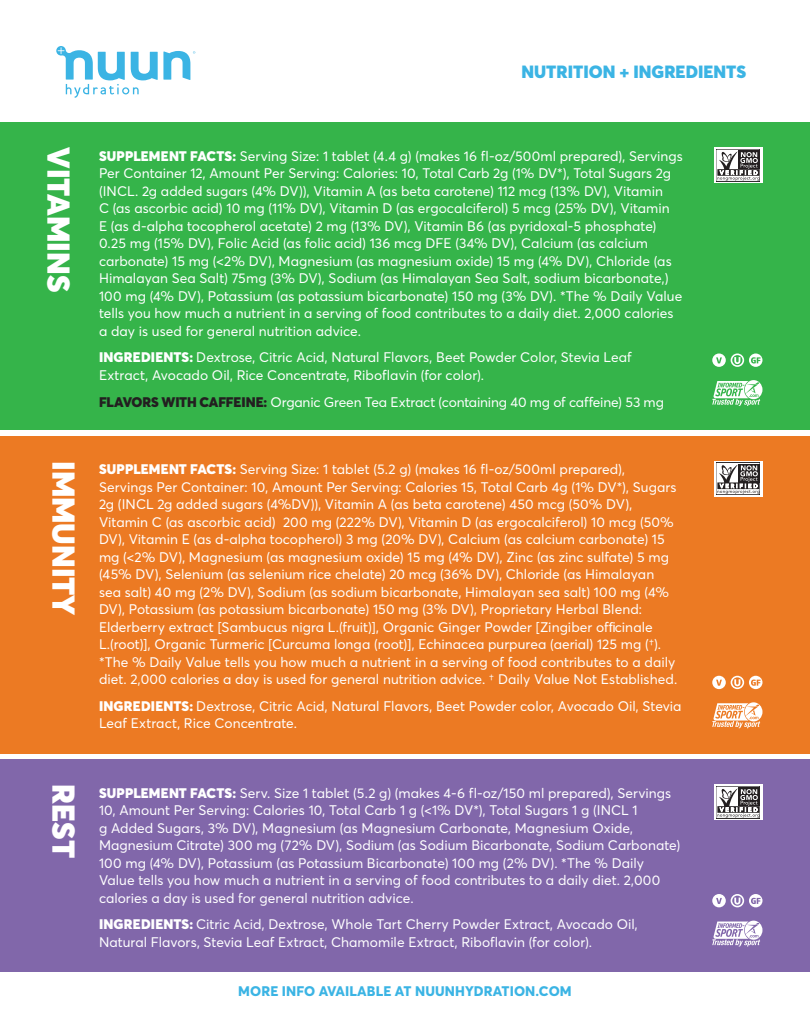
<style>
.page{position:relative;width:810px;height:1035px;background:#fff}
.page>*{position:absolute;margin:0;border:0;box-sizing:border-box;transform-origin:0 0}
.t1{font:900 31.25px "Averta PE";color:#fff}
.t2{font:900 17.5px "Averta PE";color:#3bb4e4}
.Nutrition{font:13.75px/17.5px "Averta PE";letter-spacing:.005em;color:#fff}
.Nutrition-2{font:13.75px "Averta PE";letter-spacing:-.015em;color:#fff}
.Nutrition-3{font:800 13.75px "Averta PE";letter-spacing:.01em;color:#3bb4e4}
.s1{font-weight:900}
.s2{font-weight:900;color:#231f20}
</style>
<div class="page">
<div style="left:0;top:760px;width:810px;height:212px;background:#8167aa"></div>
<svg style="left:712px;top:921px;width:50px;height:26px"></svg>
<svg style="left:714px;top:785px;width:48px;height:35px"></svg>
<svg style="left:717px;top:787px;width:43px;height:31px"></svg>
<svg style="left:712px;top:894px;width:51px;height:13px"></svg>
<div style="left:0;top:122px;width:810px;height:308px;background:#35b44a"></div>
<div style="left:0;top:436px;width:810px;height:317px;background:#ec7a23"></div>
<svg style="left:56px;top:46px;width:139px;height:52px"></svg>
<svg style="left:712px;top:380px;width:50px;height:26px"></svg>
<svg style="left:712px;top:702px;width:50px;height:26px"></svg>
<svg style="left:714px;top:148px;width:48px;height:35px"></svg>
<svg style="left:717px;top:150px;width:43px;height:31px"></svg>
<svg style="left:714px;top:461px;width:48px;height:35px"></svg>
<svg style="left:717px;top:463px;width:43px;height:31px"></svg>
<svg style="left:712px;top:354px;width:51px;height:13px"></svg>
<svg style="left:712px;top:676px;width:51px;height:13px"></svg>
<p class="t2" style="left:521px;top:60px;width:226px">NUTRITION + INGREDIENTS</p>
<p class="t1" style="left:81px;top:147px;width:147px;rotate:90deg">VITAMINS</p>
<p class="t1" style="left:86px;top:461px;width:156px;rotate:90deg">IMMUNITY</p>
<p class="t1" style="left:86px;top:784px;width:75px;rotate:90deg">REST</p>
<p class="Nutrition" style="left:99px;top:146px;width:585px"><span class="s1">SUPPLEMENT FACTS:</span> Serving Size: 1 tablet (4.4 g) (makes 16 fl-oz/500ml prepared), Servings Per Container 12, Amount Per Serving: Calories: 10, Total Carb 2g (1% DV*), Total Sugars 2g (INCL. 2g added sugars (4% DV)), Vitamin A (as beta carotene) 112 mcg (13% DV), Vitamin<br>C (as ascorbic acid) 10 mg (11% DV), Vitamin D (as ergocalciferol) 5 mcg (25% DV), Vitamin<br>E (as d-alpha tocopherol acetate) 2 mg (13% DV), Vitamin B6 (as pyridoxal-5 phosphate)<br>0.25 mg (15% DV), Folic Acid (as folic acid) 136 mcg DFE (34% DV), Calcium (as calcium carbonate) 15 mg (&lt;2% DV), Magnesium (as magnesium oxide) 15 mg (4% DV), Chloride (as Himalayan Sea Salt) 75mg (3% DV), Sodium (as Himalayan Sea Salt, sodium bicarbonate,)<br>100 mg (4% DV), Potassium (as potassium bicarbonate) 150 mg (3% DV). *The % Daily Value tells you how much a nutrient in a serving of food contributes to a daily diet. 2,000 calories a day is used for general nutrition advice.</p>
<p class="Nutrition" style="left:99px;top:348px;width:534px"><span class="s1">INGREDIENTS:</span> Dextrose, Citric Acid, Natural Flavors, Beet Powder Color, Stevia Leaf<br>Extract, Avocado Oil, Rice Concentrate, Riboflavin (for color).</p>
<p class="Nutrition-2" style="left:99px;top:393px;width:566px"><span class="s2">FLAVORS WITH CAFFEINE:</span> Organic Green Tea Extract (containing 40 mg of caffeine) 53 mg</p>
<p class="Nutrition" style="left:99px;top:460px;width:580px"><span class="s1">SUPPLEMENT FACTS:</span> Serving Size: 1 tablet (5.2 g) (makes 16 fl-oz/500ml prepared), Servings Per Container: 10, Amount Per Serving: Calories 15, Total Carb 4g (1% DV*), Sugars 2g (INCL 2g added sugars (4%DV)), Vitamin A (as beta carotene) 450 mcg (50% DV), Vitamin C (as ascorbic acid) 200 mg (222% DV), Vitamin D (as ergocalciferol) 10 mcg (50% DV), Vitamin E (as d-alpha tocopherol) 3 mg (20% DV), Calcium (as calcium carbonate) 15 mg (&lt;2% DV), Magnesium (as magnesium oxide) 15 mg (4% DV), Zinc (as zinc sulfate) 5 mg (45% DV), Selenium (as selenium rice chelate) 20 mcg (36% DV), Chloride (as Himalayan sea salt) 40 mg (2% DV), Sodium (as sodium bicarbonate, Himalayan sea salt) 100 mg (4% DV), Potassium (as potassium bicarbonate) 150 mg (3% DV), Proprietary Herbal Blend:<br>Elderberry extract [Sambucus nigra L.(fruit)], Organic Ginger Powder [Zingiber officinale L.(root)], Organic Turmeric [Curcuma longa (root)], Echinacea purpurea (aerial) 125 mg (†). *The % Daily Value tells you how much a nutrient in a serving of food contributes to a daily diet. 2,000 calories a day is used for general nutrition advice. † Daily Value Not Established.</p>
<p class="Nutrition" style="left:99px;top:697px;width:584px"><span class="s1">INGREDIENTS:</span> Dextrose, Citric Acid, Natural Flavors, Beet Powder color, Avocado Oil, Stevia<br>Leaf Extract, Rice Concentrate.</p>
<p class="Nutrition" style="left:99px;top:783px;width:583px"><span class="s1">SUPPLEMENT FACTS:</span> Serv. Size 1 tablet (5.2 g) (makes 4-6 fl-oz/150 ml prepared), Servings 10, Amount Per Serving: Calories 10, Total Carb 1 g (&lt;1% DV*), Total Sugars 1 g (INCL 1<br>g Added Sugars, 3% DV), Magnesium (as Magnesium Carbonate, Magnesium Oxide, Magnesium Citrate) 300 mg (72% DV), Sodium (as Sodium Bicarbonate, Sodium Carbonate)<br>100 mg (4% DV), Potassium (as Potassium Bicarbonate) 100 mg (2% DV). *The % Daily Value tells you how much a nutrient in a serving of food contributes to a daily diet. 2,000 calories a day is used for general nutrition advice.</p>
<p class="Nutrition" style="left:99px;top:915px;width:540px"><span class="s1">INGREDIENTS:</span> Citric Acid, Dextrose, Whole Tart Cherry Powder Extract, Avocado Oil,<br>Natural Flavors, Stevia Leaf Extract, Chamomile Extract, Riboflavin (for color).</p>
<p class="Nutrition-3" style="left:238px;top:981px;width:335px">MORE INFO AVAILABLE AT NUUNHYDRATION.COM</p>
</div>
